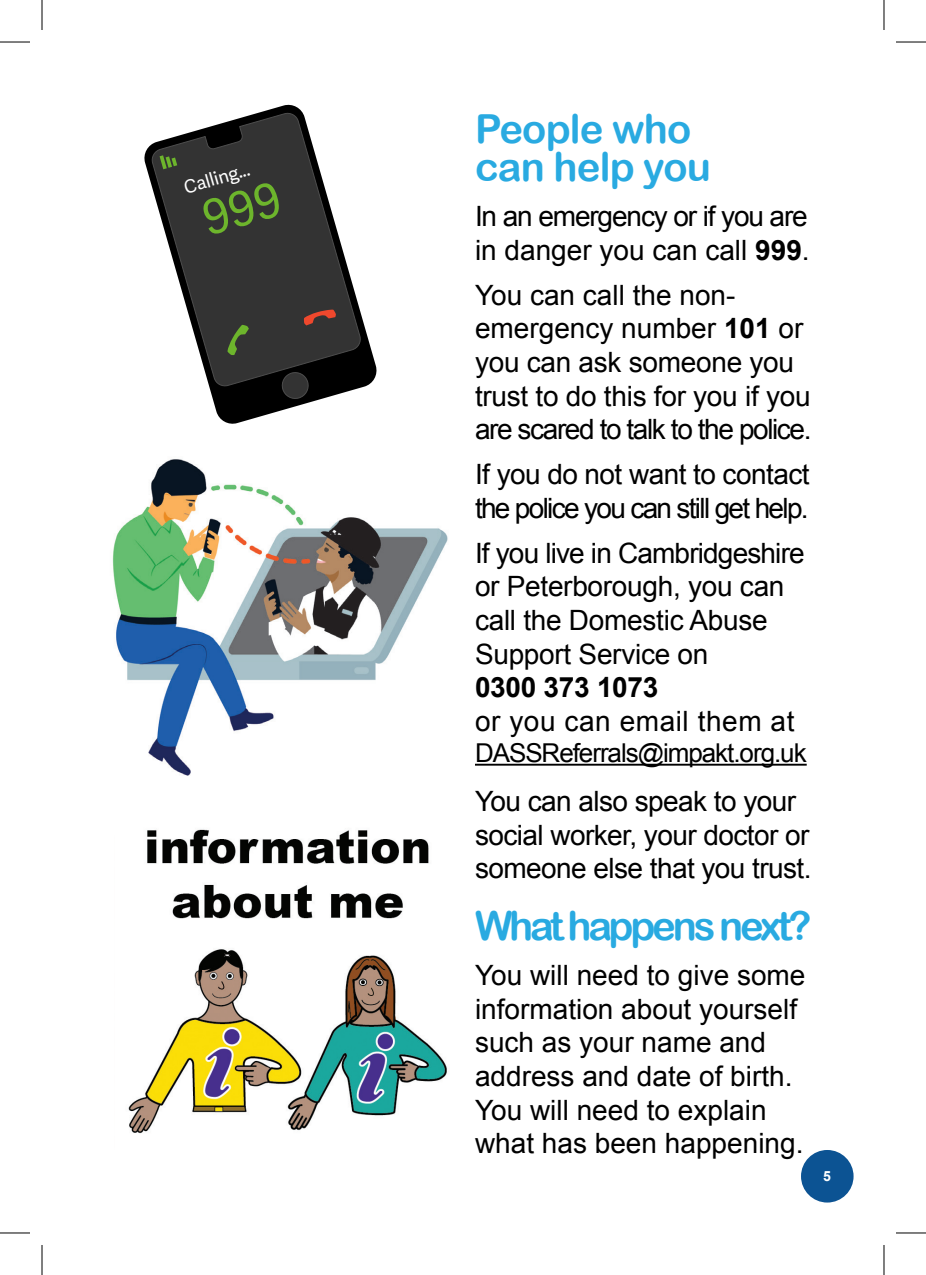
<style>
.page{position:relative;width:926px;height:1275px;background:#fff}
.page>*{position:absolute;margin:0;border:0;box-sizing:border-box;transform-origin:0 0}
.t1{font:40px/38px "Arial Rounded MT Bold";letter-spacing:-.02em;color:#29aae1}
.t2{font:40px "Arial Rounded MT Bold";letter-spacing:-.08em;color:#29aae1}
.t3{font:28px/33.6px "Arial";letter-spacing:-.01em;color:#000}
.t4{font:28px/33.6px "Arial";letter-spacing:-.06em;color:#000}
.t5{font:28px/33.6px "Arial";letter-spacing:-.04em;color:#000}
.t6{font:28px "Arial";letter-spacing:.02em;color:#000}
.t7{font:700 28px "Arial";letter-spacing:-.01em;color:#000}
.t8{font:26px "Arial";letter-spacing:-.04em;color:#000}
.t9{font:18.2px "Adelle Sans Devanagari";color:#fff}
.t10{font:700 14px "Arial";color:#fff}
.s1{font-weight:700}
</style>
<div class="page">
<div style="left:801px;top:1150px;width:52px;height:52px;background:#0c5393;border-radius:50%"></div>
<img style="left:112px;top:459px;width:336px;height:317px">
<hr style="left:475px;top:763px;width:332px;height:2px;background:#000">
<svg style="left:144px;top:104px;width:233px;height:320px"></svg>
<svg style="left:151px;top:112px;width:211px;height:275px"></svg>
<svg style="left:281px;top:371px;width:29px;height:29px"></svg>
<svg style="left:227px;top:325px;width:22px;height:30px"></svg>
<svg style="left:304px;top:309px;width:32px;height:16px"></svg>
<svg style="left:160px;top:155px;width:17px;height:14px"></svg>
<img style="left:128px;top:829px;width:319px;height:305px">
<hr style="left:0;top:42px;width:30px;height:1px;background:#000">
<hr style="left:896px;top:42px;width:30px;height:1px;background:#000">
<hr style="left:0;top:1232px;width:30px;height:1px;background:#000">
<hr style="left:896px;top:1232px;width:30px;height:1px;background:#000">
<hr style="left:42px;top:0;width:1px;height:30px;background:#000">
<hr style="left:42px;top:1245px;width:1px;height:30px;background:#000">
<hr style="left:884px;top:0;width:1px;height:30px;background:#000">
<hr style="left:884px;top:1245px;width:1px;height:30px;background:#000">
<div style="left:201px;top:181px;width:81px;height:55px;background:#333"></div>
<p class="t9" style="left:181px;top:175px;width:69px;rotate:-16deg">Calling...</p>
<h1 class="t1" style="left:475px;top:109px;width:238px">People who can help you</h1>
<p class="t5" style="left:475px;top:200px;width:336px">In an emergency or if you are in danger you can call <span class="s1">999</span>.</p>
<p class="t3" style="left:475px;top:278px;width:338px">You can call the non&shy;emergency number <span class="s1">101</span> or you can ask someone you trust to do this for you if you are scared to talk to the police.</p>
<p class="t4" style="left:475px;top:458px;width:336px">If you do not want to contact the police you can still get help.</p>
<p class="t3" style="left:475px;top:536px;width:331px">If you live in Cambridgeshire or Peterborough, you can call the Domestic Abuse<br>Support Service on</p>
<p class="t7" style="left:475px;top:669px;width:185px">0300 373 1073</p>
<p class="t6" style="left:475px;top:702px;width:321px">or you can email them at</p>
<p class="t8" style="left:475px;top:736px;width:333px">DASSReferrals@impakt.org.uk</p>
<p class="t3" style="left:475px;top:785px;width:338px">You can also speak to your social worker, your doctor or someone else that you trust.</p>
<h1 class="t2" style="left:475px;top:902px;width:338px">What happens next?</h1>
<p class="t3" style="left:475px;top:959px;width:332px">You will need to give some information about yourself such as your name and address and date of birth.<br>You will need to explain what has been happening.</p>
<p class="t10" style="left:823px;top:1166px;width:9px">5</p>
</div>
